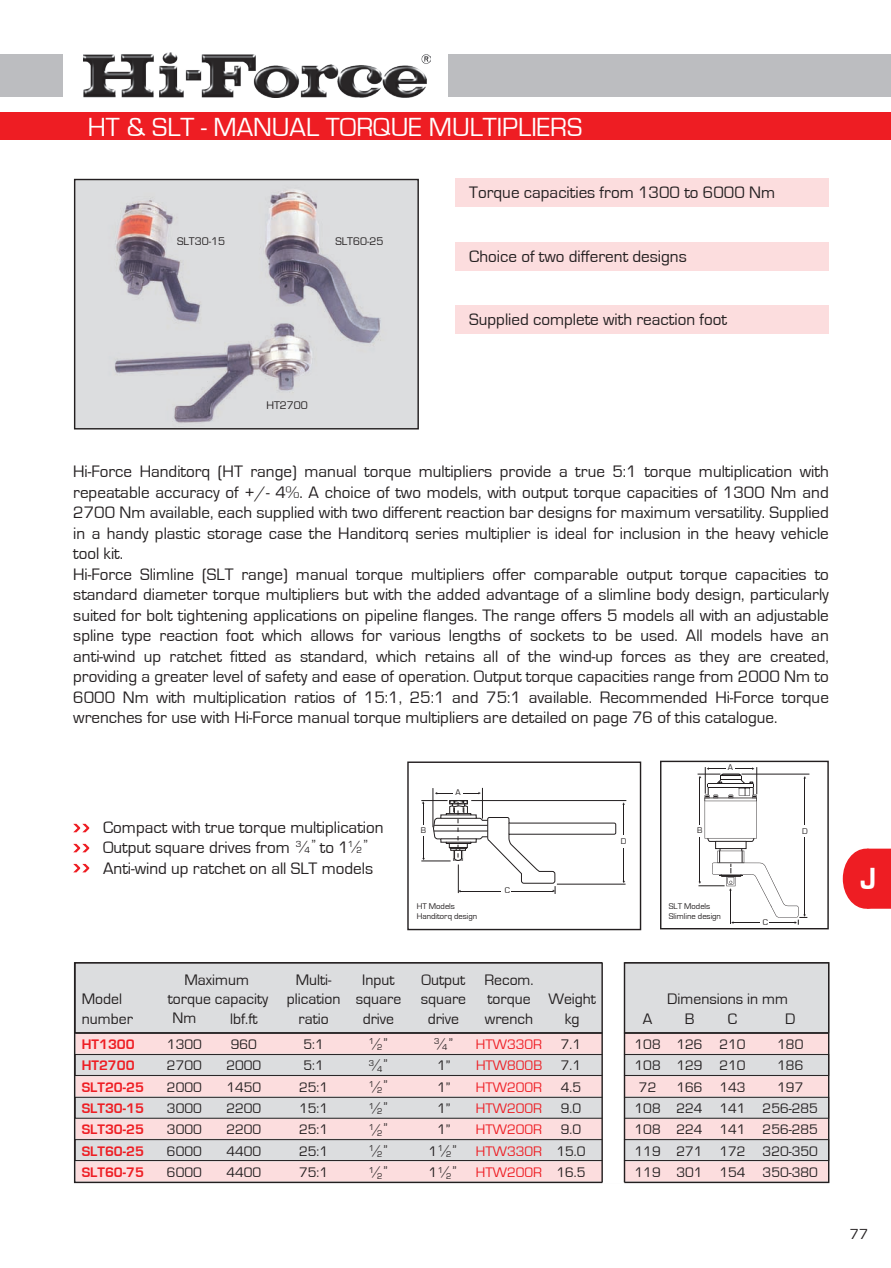
<style>
.page{position:relative;width:891px;height:1268px;background:#fff}
.page>*{position:absolute;margin:0;border:0;box-sizing:border-box;transform-origin:0 0}
.t1{font:700 31.5px "Eurostile";color:#fff}
.t2{font:27px "Eurostile";color:#fff}
.t3{font:17.1px/20.5px "Eurostile";color:#231f20}
.t4{font:15.6px/20px "Eurostile";color:#231f20;text-align:center}
.t5{font:15px "Eurostile";color:#231f20}
.t6{font:14.25px/21.3px "Eurostile";color:#231f20;text-align:center}
.t7{font:700 14.25px/21.3px "Eurostile";color:#ee1d23}
.t8{font:14.25px/21.3px "Eurostile";color:#ee1d23;text-align:justify}
.t9{font:11.4px "Eurostile";color:#231f20}
.t10{font:9.15px "Eurostile";color:#231f20}
.t11{font:8.7px "Eurostile";color:#231f20}
.t12{font:8.55px/10.2px "Eurostile";color:#231f20}
.s1{font-size:13.65px}
.s2{font-size:13.05px}
</style>
<div class="page">
<div style="left:843px;top:849px;width:45px;height:58px;background:#ee1d23;border-radius:50%"></div>
<div style="left:842px;top:848px;width:47px;height:60px;border:2px solid #ee1d23;border-radius:50%"></div>
<svg style="left:866px;top:848px;width:24px;height:60px"></svg>
<div style="left:75px;top:1138px;width:753px;height:22px;background:#dcdddf;border:1px solid #231f20"></div>
<div style="left:75px;top:1160px;width:753px;height:21px;background:#fcddde;border:1px solid #231f20"></div>
<div style="left:75px;top:962px;width:753px;height:70px;background:#dcdddf"></div>
<div style="left:75px;top:1075px;width:753px;height:21px;background:#fcddde;border:1px solid #231f20"></div>
<div style="left:75px;top:1032px;width:753px;height:22px;background:#fcddde;border:1px solid #231f20"></div>
<div style="left:75px;top:1117px;width:753px;height:22px;background:#fcddde;border:1px solid #231f20"></div>
<div style="left:75px;top:1096px;width:753px;height:22px;background:#dcdddf;border:1px solid #231f20"></div>
<div style="left:75px;top:1053px;width:753px;height:22px;background:#dcdddf;border:1px solid #231f20"></div>
<div style="left:74px;top:961px;width:755px;height:221px;border:1px solid #231f20"></div>
<hr style="left:75px;top:1032px;width:753px;height:1px;background:#231f20">
<div style="left:455px;top:178px;width:373px;height:29px;background:#fcddde"></div>
<div style="left:455px;top:242px;width:373px;height:29px;background:#fcddde"></div>
<div style="left:455px;top:305px;width:373px;height:29px;background:#fcddde"></div>
<hr style="left:741px;top:773px;width:68px;height:1px;background:#231f20">
<svg style="left:697px;top:767px;width:110px;height:157px"></svg>
<div style="left:659px;top:760px;width:169px;height:169px;border:1px solid #231f20"></div>
<svg style="left:435px;top:792px;width:17px;height:2px"></svg>
<hr style="left:623px;top:847px;width:1px;height:33px;background:#231f20">
<hr style="left:623px;top:804px;width:1px;height:30px;background:#231f20">
<svg style="left:463px;top:792px;width:17px;height:2px"></svg>
<hr style="left:471px;top:800px;width:155px;height:1px;background:#231f20">
<hr style="left:556px;top:883px;width:69px;height:1px;background:#231f20">
<hr style="left:432px;top:788px;width:1px;height:39px;background:#231f20">
<hr style="left:482px;top:787px;width:1px;height:31px;background:#231f20">
<svg style="left:421px;top:800px;width:195px;height:93px"></svg>
<div style="left:407px;top:761px;width:234px;height:169px;border:1px solid #231f20"></div>
<svg style="left:73px;top:823px;width:16px;height:9px"></svg>
<svg style="left:73px;top:843px;width:16px;height:9px"></svg>
<svg style="left:73px;top:863px;width:16px;height:9px"></svg>
<div style="left:602px;top:959px;width:22px;height:224px;background:#fff;border:1px solid #fff"></div>
<hr style="left:601px;top:962px;width:1px;height:220px;background:#231f20">
<hr style="left:623px;top:962px;width:2px;height:219px;background:#231f20">
<img style="left:76px;top:181px;width:341px;height:246px">
<div style="left:74px;top:179px;width:345px;height:250px;border:1px solid #231f20"></div>
<div style="left:448px;top:55px;width:442px;height:42px;background:#bcbdc0"></div>
<div style="left:0;top:113px;width:890px;height:27px;background:#ee1d23"></div>
<div style="left:0;top:55px;width:63px;height:42px;background:#bcbdc0"></div>
<img style="left:84px;top:52px;width:346px;height:45px">
<p class="t2" style="left:88px;top:112px;width:495px">HT &amp; SLT - MANUAL TORQUE MULTIPLIERS</p>
<p class="t9" style="left:177px;top:234px;width:50px">SLT30-15</p>
<p class="t9" style="left:335px;top:234px;width:50px">SLT60-25</p>
<p class="t3" style="left:469px;top:182px;width:307px">Torque capacities from 1300 to 6000 Nm</p>
<p class="t3" style="left:469px;top:246px;width:219px">Choice of two different designs</p>
<p class="t3" style="left:469px;top:309px;width:259px">Supplied complete with reaction foot</p>
<p class="t9" style="left:266px;top:399px;width:43px">HT2700</p>
<p class="t3" style="left:73px;top:461px;width:756px">Hi-Force Handitorq (HT range) manual torque multipliers provide a true 5:1 torque multiplication with repeatable accuracy of +/- 4%. A choice of two models, with output torque capacities of 1300 Nm and 2700 Nm available, each supplied with two different reaction bar designs for maximum versatility. Supplied in a handy plastic storage case the Handitorq series multiplier is ideal for inclusion in the heavy vehicle tool kit.<br>Hi-Force Slimline (SLT range) manual torque multipliers offer comparable output torque capacities to standard diameter torque multipliers but with the added advantage of a slimline body design, particularly suited for bolt tightening applications on pipeline flanges. The range offers 5 models all with an adjustable spline type reaction foot which allows for various lengths of sockets to be used. All models have an anti-wind up ratchet fitted as standard, which retains all of the wind-up forces as they are created, providing a greater level of safety and ease of operation. Output torque capacities range from 2000 Nm to 6000 Nm with multiplication ratios of 15:1, 25:1 and 75:1 available. Recommended Hi-Force torque wrenches for use with Hi-Force manual torque multipliers are detailed on page 76 of this catalogue.</p>
<p class="t12" style="left:727px;top:762px;width:7px">A</p>
<p class="t12" style="left:455px;top:787px;width:7px">A</p>
<p class="t3" style="left:103px;top:817px;width:282px">Compact with true torque multiplication<br>Output square drives from</p>
<p class="t10" style="left:296px;top:841px;width:21px">3<span class="s1">/</span>4 <span class="s1">”</span></p>
<p class="t10" style="left:348px;top:841px;width:21px">1<span class="s1">/</span>2 <span class="s1">”</span></p>
<p class="t3" style="left:103px;top:837px;width:271px;text-indent:216px">to 1<br>Anti-wind up ratchet on all SLT models</p>
<p class="t12" style="left:420px;top:825px;width:7px">B</p>
<p class="t12" style="left:620px;top:836px;width:7px">D</p>
<p class="t12" style="left:697px;top:825px;width:7px">B</p>
<p class="t12" style="left:801px;top:825px;width:7px">D</p>
<p class="t12" style="left:504px;top:885px;width:7px">C</p>
<p class="t12" style="left:416px;top:900px;width:62px">HT Models<br>Handitorq design</p>
<p class="t12" style="left:668px;top:900px;width:54px">SLT Models<br>Slimline design</p>
<p class="t12" style="left:762px;top:917px;width:7px">C</p>
<p class="t4" style="left:184px;top:970px;width:66px">Maximum</p>
<p class="t4" style="left:295px;top:970px;width:37px">Multi-</p>
<p class="t4" style="left:362px;top:970px;width:34px">Input</p>
<p class="t4" style="left:421px;top:970px;width:45px">Output</p>
<p class="t4" style="left:484px;top:970px;width:51px">Recom.</p>
<p class="t4" style="left:168px;top:988px;width:102px">torque capacity</p>
<p class="t4" style="left:82px;top:989px;width:53px;text-align:left">Model number</p>
<p class="t4" style="left:667px;top:989px;width:122px">Dimensions in mm</p>
<p class="t4" style="left:287px;top:989px;width:55px">plication ratio</p>
<p class="t4" style="left:548px;top:989px;width:49px">Weight kg</p>
<p class="t4" style="left:484px;top:989px;width:50px;text-align:left">torque wrench</p>
<p class="t4" style="left:355px;top:989px;width:47px">square drive</p>
<p class="t4" style="left:420px;top:989px;width:47px">square drive</p>
<p class="t4" style="left:172px;top:1008px;width:25px">Nm</p>
<p class="t6" style="left:167px;top:1033px;width:36px;text-align:justify">1300<br>2700<br>2000<br>3000<br>3000<br>6000<br>6000</p>
<p class="t6" style="left:634px;top:1033px;width:28px">108<br>108<br>72<br>108<br>108<br>119<br>119</p>
<p class="t4" style="left:230px;top:1009px;width:29px">lbf.ft</p>
<p class="t6" style="left:226px;top:1033px;width:36px">960<br>2000<br>1450<br>2200<br>2200<br>4400<br>4400</p>
<p class="t4" style="left:727px;top:1009px;width:11px">C</p>
<p class="t4" style="left:642px;top:1009px;width:11px">A</p>
<p class="t4" style="left:684px;top:1009px;width:11px">B</p>
<p class="t4" style="left:784px;top:1009px;width:12px">D</p>
<p class="t11" style="left:368px;top:1039px;width:20px">1<span class="s2">/</span>2 <span class="s2">”</span></p>
<p class="t11" style="left:368px;top:1082px;width:20px">1<span class="s2">/</span>2 <span class="s2">”</span></p>
<p class="t11" style="left:368px;top:1103px;width:20px">1<span class="s2">/</span>2 <span class="s2">”</span></p>
<p class="t11" style="left:368px;top:1125px;width:20px">1<span class="s2">/</span>2 <span class="s2">”</span></p>
<p class="t11" style="left:368px;top:1146px;width:20px">1<span class="s2">/</span>2 <span class="s2">”</span></p>
<p class="t11" style="left:368px;top:1167px;width:20px">1<span class="s2">/</span>2 <span class="s2">”</span></p>
<p class="t11" style="left:434px;top:1039px;width:20px">3<span class="s2">/</span>4 <span class="s2">”</span></p>
<p class="t8" style="left:476px;top:1033px;width:68px">HTW330R HTW800B HTW200R HTW200R HTW200R HTW330R HTW200R</p>
<p class="t6" style="left:676px;top:1033px;width:28px;text-align:justify">126<br>129<br>166<br>224<br>224<br>271<br>301</p>
<p class="t6" style="left:719px;top:1033px;width:28px;text-align:justify">210<br>210<br>143<br>141<br>141<br>172<br>154</p>
<p class="t6" style="left:762px;top:1033px;width:57px">180<br>186<br>197<br>256-285<br>256-285<br>320-350<br>350-380</p>
<p class="t7" style="left:82px;top:1033px;width:64px">HT1300<br>HT2700<br>SLT20-25<br>SLT30-15<br>SLT30-25<br>SLT60-25<br>SLT60-75</p>
<p class="t6" style="left:556px;top:1033px;width:30px">7.1<br>7.1<br>4.5<br>9.0<br>9.0<br>15.0<br>16.5</p>
<p class="t6" style="left:299px;top:1033px;width:31px">5:1<br>5:1<br>25:1<br>15:1<br>25:1<br>25:1<br>75:1</p>
<p class="t11" style="left:368px;top:1060px;width:20px">3<span class="s2">/</span>4 <span class="s2">”</span></p>
<p class="t6" style="left:437px;top:1055px;width:15px;text-align:justify">1” 1” 1” 1”</p>
<p class="t6" style="left:428px;top:1140px;width:30px">1 <sup>”</sup></p>
<p class="t11" style="left:437px;top:1167px;width:15px">1 <span class="s2">/</span>2</p>
<p class="t11" style="left:437px;top:1146px;width:15px">1 <span class="s2">/</span>2</p>
<p class="t6" style="left:428px;top:1161px;width:30px">1 <sup>”</sup></p>
<p class="t1" style="left:860px;top:861px;width:18px">J</p>
<p class="t5" style="left:849px;top:1226px;width:20px">77</p>
</div>
